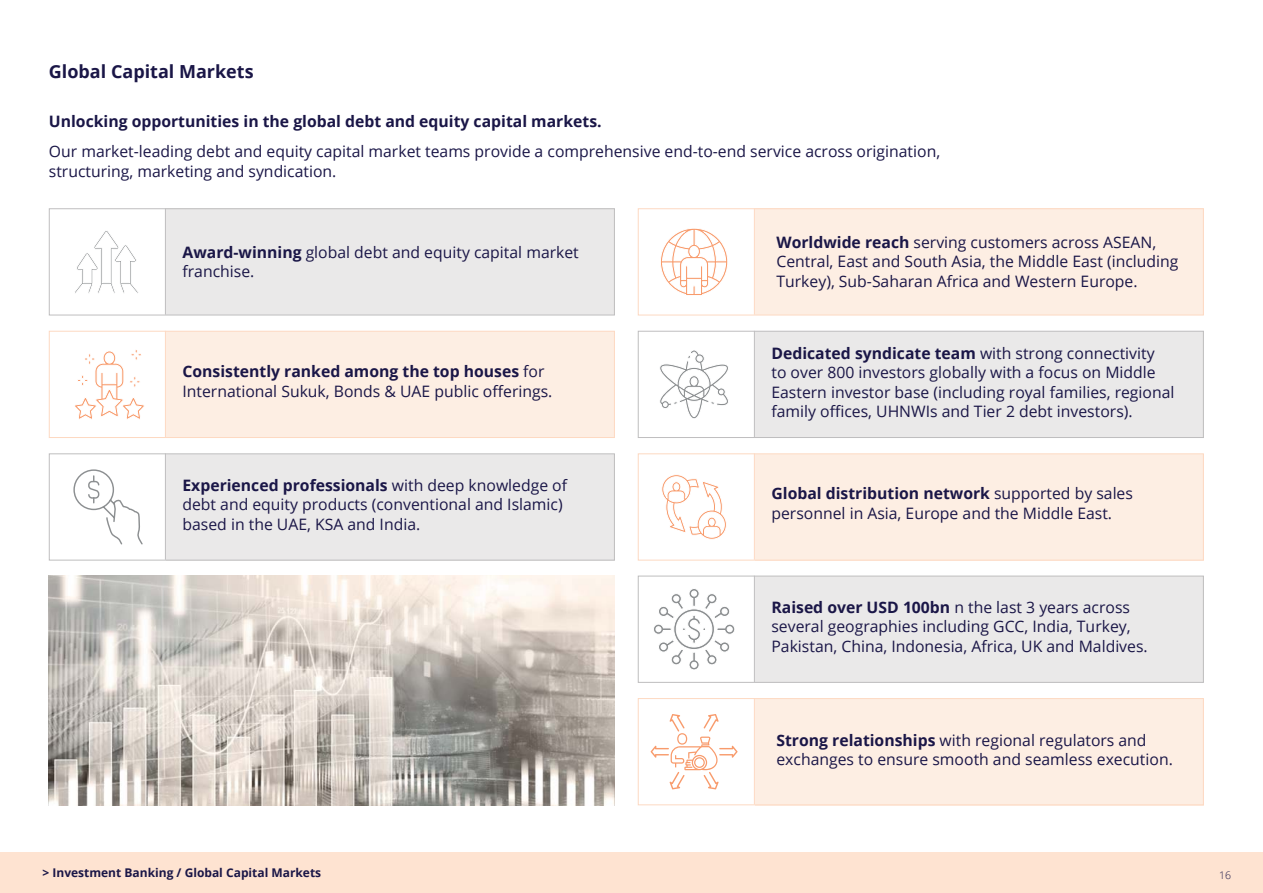
<style>
.page{position:relative;width:1263px;height:893px;background:#fff}
.page>*{position:absolute;margin:0;border:0;box-sizing:border-box;transform-origin:0 0}
.t1{font:700 18px "Open Sans";color:#1a1647}
.t2{font:15.75px/19.5px "Open Sans";color:#1a1647}
.t3{font:700 15.75px "Open Sans";color:#1a1647}
.t4{font:700 12px "Open Sans";color:#1a1647}
.t5{font:300 10.5px "Open Sans";color:#1a1647}
.s1{font-weight:700}
</style>
<div class="page">
<div style="left:0;top:853px;width:1263px;height:40px;background:#fee3d1"></div>
<div style="left:166px;top:331px;width:448px;height:106px;background:#fdeee3"></div>
<div style="left:755px;top:209px;width:449px;height:106px;background:#fdeee3"></div>
<div style="left:755px;top:699px;width:449px;height:106px;background:#fdeee3"></div>
<div style="left:755px;top:454px;width:449px;height:106px;background:#fdeee3"></div>
<div style="left:166px;top:209px;width:448px;height:106px;background:#eae9e9"></div>
<div style="left:755px;top:331px;width:449px;height:106px;background:#eae9e9"></div>
<div style="left:755px;top:576px;width:449px;height:107px;background:#eae9e9"></div>
<div style="left:166px;top:454px;width:448px;height:106px;background:#eae9e9"></div>
<div style="left:638px;top:331px;width:566px;height:107px;border:1px solid #bfbebf"></div>
<hr style="left:754px;top:331px;width:1px;height:106px;background:#bfbebf">
<svg style="left:75px;top:231px;width:63px;height:62px"></svg>
<svg style="left:75px;top:350px;width:69px;height:69px"></svg>
<img style="left:49px;top:575px;width:565px;height:230px">
<div style="left:49px;top:208px;width:566px;height:107px;border:1px solid #bfbebf"></div>
<hr style="left:165px;top:208px;width:1px;height:107px;background:#bfbebf">
<div style="left:638px;top:208px;width:566px;height:107px;border:1px solid #fdd9c2"></div>
<hr style="left:754px;top:208px;width:1px;height:107px;background:#fdd9c2">
<div style="left:49px;top:331px;width:566px;height:107px;border:1px solid #fdd9c2"></div>
<hr style="left:165px;top:331px;width:1px;height:106px;background:#fdd9c2">
<div style="left:49px;top:453px;width:566px;height:107px;border:1px solid #bfbebf"></div>
<hr style="left:165px;top:453px;width:1px;height:107px;background:#bfbebf">
<div style="left:638px;top:453px;width:566px;height:107px;border:1px solid #fdd9c2"></div>
<hr style="left:754px;top:453px;width:1px;height:107px;background:#fdd9c2">
<div style="left:638px;top:576px;width:566px;height:107px;border:1px solid #bfbebf"></div>
<hr style="left:754px;top:576px;width:1px;height:106px;background:#bfbebf">
<div style="left:638px;top:698px;width:566px;height:107px;border:1px solid #fdd9c2"></div>
<hr style="left:754px;top:698px;width:1px;height:106px;background:#fdd9c2">
<svg style="left:73px;top:469px;width:70px;height:76px"></svg>
<svg style="left:661px;top:228px;width:67px;height:67px"></svg>
<svg style="left:660px;top:350px;width:68px;height:69px"></svg>
<svg style="left:662px;top:475px;width:64px;height:64px"></svg>
<svg style="left:654px;top:589px;width:81px;height:81px"></svg>
<svg style="left:650px;top:714px;width:88px;height:75px"></svg>
<p class="t1" style="left:49px;top:58px;width:206px">Global Capital Markets</p>
<p class="t3" style="left:49px;top:110px;width:554px">Unlocking opportunities in the global debt and equity capital markets.</p>
<p class="t2" style="left:49px;top:141px;width:893px">Our market-leading debt and equity capital market teams provide a comprehensive end-to-end service across origination, structuring, marketing and syndication.</p>
<p class="t2" style="left:182px;top:242px;width:398px"><span class="s1">Award-winning</span> global debt and equity capital market franchise.</p>
<p class="t2" style="left:776px;top:232px;width:404px"><span class="s1">Worldwide reach</span> serving customers across ASEAN,<br>Central, East and South Asia, the Middle East (including<br>Turkey), Sub-Saharan Africa and Western Europe.</p>
<p class="t2" style="left:182px;top:361px;width:371px"><span class="s1">Consistently ranked among the top houses</span> for<br>International Sukuk, Bonds &amp; UAE public offerings.</p>
<p class="t2" style="left:182px;top:475px;width:386px"><span class="s1">Experienced professionals</span> with deep knowledge of debt and equity products (conventional and Islamic) based in the UAE, KSA and India.</p>
<p class="t2" style="left:771px;top:343px;width:404px"><span class="s1">Dedicated syndicate team</span> with strong connectivity<br>to over 800 investors globally with a focus on Middle Eastern investor base (including royal families, regional family offices, UHNWIs and Tier 2 debt investors).</p>
<p class="t2" style="left:771px;top:484px;width:363px"><span class="s1">Global distribution network</span> supported by sales personnel in Asia, Europe and the Middle East.</p>
<p class="t2" style="left:771px;top:597px;width:378px"><span class="s1">Raised over USD 100bn</span> n the last 3 years across several geographies including GCC, India, Turkey,<br>Pakistan, China, Indonesia, Africa, UK and Maldives.</p>
<p class="t2" style="left:776px;top:730px;width:398px"><span class="s1">Strong relationships</span> with regional regulators and exchanges to ensure smooth and seamless execution.</p>
<p class="t4" style="left:43px;top:864px;width:280px">&gt; Investment Banking / Global Capital Markets</p>
<p class="t5" style="left:1219px;top:868px;width:13px">16</p>
</div>
